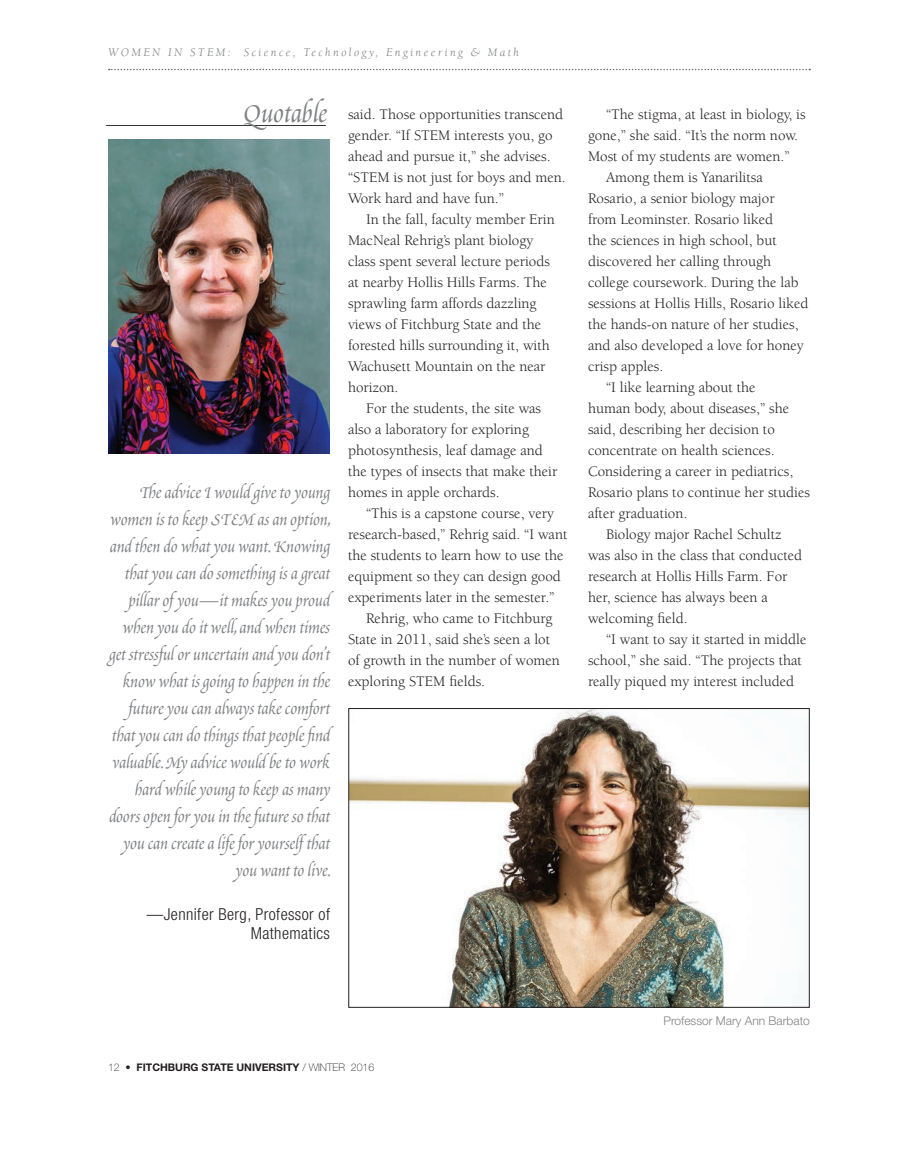
<style>
.page{position:relative;width:918px;height:1161px;background:#fff}
.page>*{position:absolute;margin:0;border:0;box-sizing:border-box;transform-origin:0 0}
.t1{font:33px "Poetica Chancery III";color:#808285}
.t2{font:21px/27px "Poetica Chancery III";color:#808285;text-align:right}
.t3{font:300 condensed 16.5px/19.5px "Helvetica Neue LT Std";letter-spacing:.025em;color:#231f20;text-align:right}
.t4{font:15px/21px "Berkeley";color:#231f20}
.t5{font:italic 12px "Berkeley";letter-spacing:.2em;color:#808285}
.t6{font:300 12px "Helvetica Neue LT Std";color:#808285}
.t7{font:700 10.5px "Helvetica Neue LT Std";color:#231f20}
.s1{font-weight:100}
</style>
<div class="page">
<svg style="left:109px;top:69px;width:701px;height:1px"></svg>
<img style="left:108px;top:140px;width:222px;height:314px">
<img style="left:351px;top:710px;width:456px;height:296px">
<div style="left:349px;top:708px;width:460px;height:300px;border:1px solid #231f20"></div>
<hr style="left:106px;top:125px;width:220px;height:1px;background:#231f20">
<p class="t5" style="left:108px;top:47px;width:413px">WOMEN IN STEM: Science, Technology, Engineering &amp; Math</p>
<h1 class="t1" style="left:243px;top:97px;width:85px">Quotable</h1>
<p class="t2" style="left:109px;top:480px;width:224px">The advice I would give to young women is to keep STEM as an option, and thendo what you want. Knowing that you can do something is a great pillar of you—it makes you proud when you do it well, and when times get stressful or uncertain and you don’t know what is going to happen in the future you can always take comfort that you can do things that people find valuable.My advice would be to work hard while young to keep as many doors open for you in the future so that you can create a life for yourself that you want to live.</p>
<p class="t3" style="left:147px;top:904px;width:185px">—Jennifer Berg, Professor of<br>Mathematics</p>
<p class="t4" style="left:348px;top:104px;width:219px">said. Those opportunities transcend gender. “If STEM interests you, go ahead and pursue it,” she advises. “STEM is not just for boys and men.<br>Work hard and have fun.”</p>
<p class="t4" style="left:348px;top:209px;width:208px;text-indent:18px">In the fall, faculty member Erin<br>MacNeal Rehrig’s plant biology class spent several lecture periods at nearby Hollis Hills Farms. The sprawling farm affords dazzling views of Fitchburg State and the forested hills surrounding it, with<br>Wachusett Mountain on the near horizon.</p>
<p class="t4" style="left:348px;top:398px;width:211px;text-indent:18px">For the students, the site was also a laboratory for exploring photosynthesis, leaf damage and the types of insects that make their homes in apple orchards.</p>
<p class="t4" style="left:366px;top:503px;width:190px">“This is a capstone course, very</p>
<p class="t4" style="left:348px;top:524px;width:221px">research-based,” Rehrig said. “I want</p>
<p class="t4" style="left:348px;top:545px;width:217px">the students to learn how to use the</p>
<p class="t4" style="left:348px;top:566px;width:215px">equipment so they can design good</p>
<p class="t4" style="left:348px;top:587px;width:208px">experiments later in the semester.”</p>
<p class="t4" style="left:366px;top:608px;width:188px">Rehrig, who came to Fitchburg</p>
<p class="t4" style="left:348px;top:629px;width:204px">State in 2011, said she’s seen a lot</p>
<p class="t4" style="left:348px;top:650px;width:213px">of growth in the number of women</p>
<p class="t4" style="left:348px;top:671px;width:139px">exploring STEM fields.</p>
<p class="t4" style="left:606px;top:104px;width:201px">“The stigma, at least in biology, is</p>
<p class="t4" style="left:588px;top:125px;width:212px">gone,” she said. “It’s the norm now.</p>
<p class="t4" style="left:588px;top:146px;width:203px">Most of my students are women.”</p>
<p class="t4" style="left:606px;top:167px;width:158px">Among them is Yanarilitsa</p>
<p class="t4" style="left:588px;top:188px;width:188px">Rosario, a senior biology major</p>
<p class="t4" style="left:588px;top:209px;width:187px">from Leominster. Rosario liked</p>
<p class="t4" style="left:588px;top:230px;width:190px">the sciences in high school, but</p>
<p class="t4" style="left:588px;top:251px;width:185px">discovered her calling through</p>
<p class="t4" style="left:588px;top:272px;width:212px">college coursework. During the lab</p>
<p class="t4" style="left:588px;top:293px;width:222px">sessions at Hollis Hills, Rosario liked</p>
<p class="t4" style="left:588px;top:314px;width:212px">the hands-on nature of her studies,</p>
<p class="t4" style="left:588px;top:335px;width:217px">and also developed a love for honey</p>
<p class="t4" style="left:588px;top:356px;width:77px">crisp apples.</p>
<p class="t4" style="left:606px;top:377px;width:151px">“I like learning about the</p>
<p class="t4" style="left:588px;top:398px;width:203px">human body, about diseases,” she</p>
<p class="t4" style="left:588px;top:419px;width:188px">said, describing her decision to</p>
<p class="t4" style="left:588px;top:440px;width:188px">concentrate on health sciences.</p>
<p class="t4" style="left:588px;top:461px;width:207px">Considering a career in pediatrics,</p>
<p class="t4" style="left:588px;top:482px;width:223px">Rosario plans to continue her studies</p>
<p class="t4" style="left:588px;top:503px;width:101px">after graduation.</p>
<p class="t4" style="left:606px;top:524px;width:177px">Biology major Rachel Schultz</p>
<p class="t4" style="left:588px;top:545px;width:216px">was also in the class that conducted</p>
<p class="t4" style="left:588px;top:566px;width:201px">research at Hollis Hills Farm. For</p>
<p class="t4" style="left:588px;top:587px;width:181px">her, science has always been a</p>
<p class="t4" style="left:588px;top:608px;width:101px">welcoming field.</p>
<p class="t4" style="left:606px;top:629px;width:202px">“I want to say it started in middle</p>
<p class="t4" style="left:588px;top:650px;width:216px">school,” she said. “The projects that</p>
<p class="t4" style="left:588px;top:671px;width:208px">really piqued my interest included</p>
<p class="t7" style="left:108px;top:1061px;width:268px"><span class="s1">12 •</span> FITCHBURG STATE UNIVERSITY <span class="s1">/ WINTER 2016</span></p>
<p class="t6" style="left:664px;top:1013px;width:148px">Professor Mary Ann Barbato</p>
</div>
